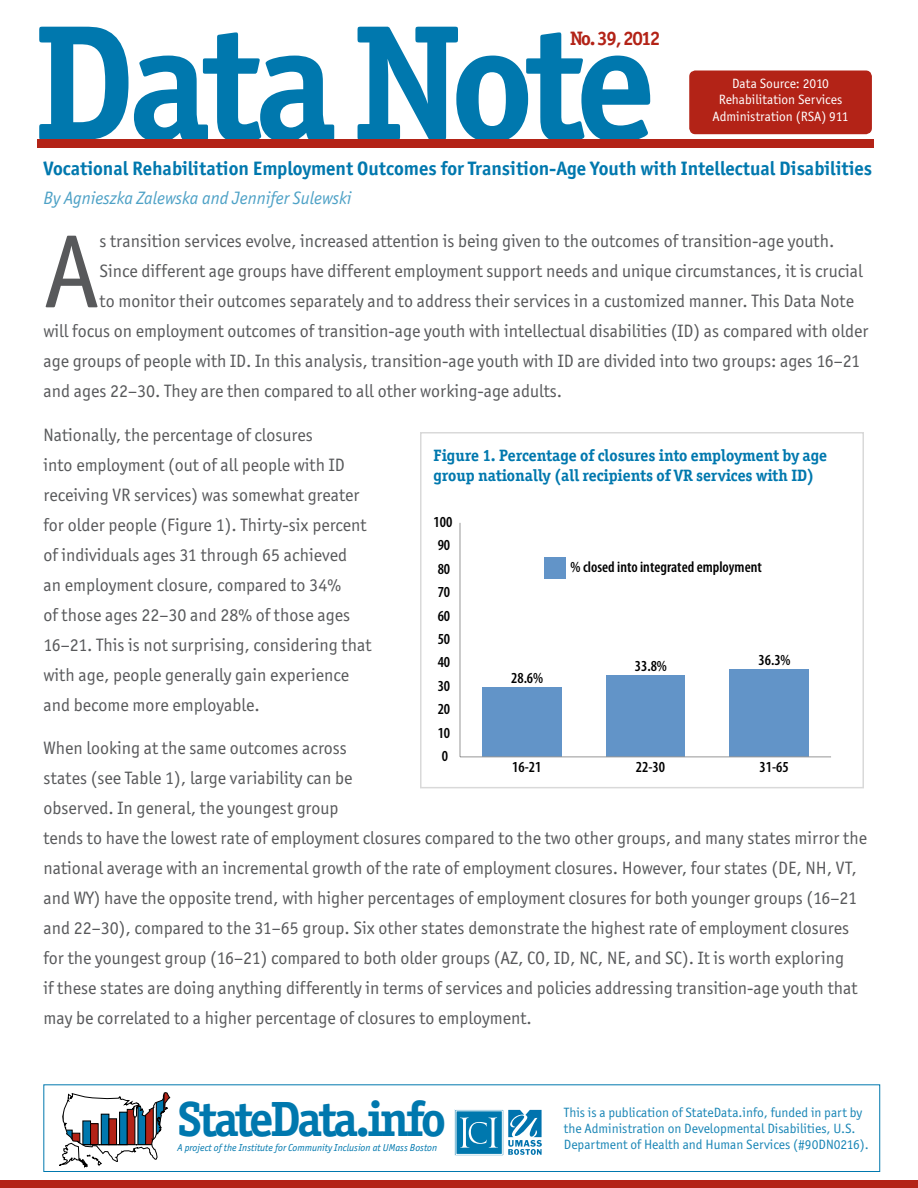
<style>
.page{position:relative;width:918px;height:1188px;background:#fff}
.page>*{position:absolute;margin:0;border:0;box-sizing:border-box;transform-origin:0 0}
.t1{font:700 165px "Officina Ser ITC";letter-spacing:-.04em;color:#0078ae}
.t2{font:104.4px "Officina San ITC";color:#58595b}
.t3{font:700 49.65px "Officina Ser ITC";letter-spacing:-.06em;color:#0078ae}
.t4{font:700 19.5px "Officina San ITC";color:#0078ae}
.t5{font:700 19.5px "Officina Ser ITC";letter-spacing:-.075em;color:#b32317}
.t6{font:18px/30px "Officina San ITC";color:#58595b}
.t7{font:italic 18px "Officina San ITC";color:#4da1c6}
.t8{font:700 16.5px/19.8px "Officina Ser ITC";color:#0078ae}
.t9{font:600 condensed 15.45px "Myriad Pro";color:#000}
.t10{font:13.5px/16.2px "Officina San ITC";color:#1a86b6}
.t11{font:13.5px/16.2px "Officina San ITC";color:#fff;text-align:center}
.t12{font:italic 10.2px "Officina San ITC";color:#0078ae}
</style>
<div class="page">
<div style="left:43px;top:1084px;width:837px;height:88px;border:1px solid #0078ae"></div>
<div style="left:37px;top:139px;width:837px;height:8px;background:#b32317"></div>
<div style="left:0;top:1180px;width:918px;height:8px;background:#b32317"></div>
<div style="left:690px;top:71px;width:181px;height:62px;background:#b32317;border-radius:5px"></div>
<div style="left:689px;top:70px;width:183px;height:64px;border:2px solid #b32317;border-radius:5px"></div>
<div style="left:455px;top:1109px;width:49px;height:47px;border:1px solid #fff"></div>
<div style="left:456px;top:1111px;width:46px;height:44px;background:#0078ae"></div>
<svg style="left:460px;top:1117px;width:38px;height:31px"></svg>
<svg style="left:508px;top:1110px;width:34px;height:45px"></svg>
<svg style="left:59px;top:1092px;width:111px;height:76px"></svg>
<div style="left:482px;top:687px;width:80px;height:70px;background:#6294c8"></div>
<div style="left:606px;top:675px;width:79px;height:82px;background:#6294c8"></div>
<div style="left:729px;top:669px;width:80px;height:88px;background:#6294c8"></div>
<hr style="left:460px;top:523px;width:1px;height:234px;background:#979797">
<hr style="left:460px;top:756px;width:371px;height:1px;background:#979797">
<div style="left:544px;top:557px;width:21px;height:22px;background:#6294c8"></div>
<div style="left:420px;top:432px;width:444px;height:356px;border:2px solid #d9d9d9"></div>
<h1 class="t1" style="left:34px;top:-18px;width:623px">Data Note</h1>
<p class="t5" style="left:570px;top:27px;width:92px">No. 39, 2012</p>
<p class="t11" style="left:713px;top:76px;width:137px">Data Source: 2010<br>Rehabilitation Services<br>Administration (RSA) 911</p>
<p class="t4" style="left:44px;top:157px;width:830px">Vocational Rehabilitation Employment Outcomes for Transition-Age Youth with Intellectual Disabilities</p>
<p class="t7" style="left:44px;top:188px;width:310px">By Agnieszka Zalewska and Jennifer Sulewski</p>
<h2 class="t2" style="left:44px;top:212px;width:58px">A</h2>
<p class="t6" style="left:100px;top:226px;width:736px">s transition services evolve, increased attention is being given to the outcomes of transition-age youth.</p>
<p class="t6" style="left:100px;top:256px;width:765px">Since different age groups have different employment support needs and unique circumstances, it is crucial</p>
<p class="t6" style="left:100px;top:286px;width:756px">to monitor their outcomes separately and to address their services in a customized manner. This Data Note</p>
<p class="t6" style="left:44px;top:316px;width:826px">will focus on employment outcomes of transition-age youth with intellectual disabilities (ID) as compared with older</p>
<p class="t6" style="left:44px;top:346px;width:818px">age groups of people with ID. In this analysis, transition-age youth with ID are divided into two groups: ages 16–21</p>
<p class="t6" style="left:44px;top:376px;width:520px">and ages 22–30. They are then compared to all other working-age adults.</p>
<p class="t6" style="left:44px;top:420px;width:330px">Nationally, the percentage of closures<br>into employment (out of all people with ID receiving VR services) was somewhat greater for older people (Figure 1). Thirty-six percent of individuals ages 31 through 65 achieved<br>an employment closure, compared to 34%<br>of those ages 22–30 and 28% of those ages 16–21. This is not surprising, considering that with age, people generally gain experience and become more employable.</p>
<p class="t6" style="left:44px;top:733px;width:825px">When looking at the same outcomes across<br>states (see Table 1), large variability can be<br>observed. In general, the youngest group<br>tends to have the lowest rate of employment closures compared to the two other groups, and many states mirror the national average with an incremental growth of the rate of employment closures. However, four states (DE, NH, VT, and WY) have the opposite trend, with higher percentages of employment closures for both younger groups (16–21 and 22–30), compared to the 31–65 group. Six other states demonstrate the highest rate of employment closures for the youngest group (16–21) compared to both older groups (AZ, CO, ID, NC, NE, and SC). It is worth exploring<br>if these states are doing anything differently in terms of services and policies addressing transition-age youth that may be correlated to a higher percentage of closures to employment.</p>
<p class="t8" style="left:434px;top:446px;width:395px">Figure 1. Percentage of closures into employment by age group nationally (all recipients of VR services with ID)</p>
<p class="t9" style="left:434px;top:513px;width:20px">100</p>
<p class="t9" style="left:438px;top:537px;width:14px">90</p>
<p class="t9" style="left:571px;top:558px;width:193px">% closed into integrated employment</p>
<p class="t9" style="left:438px;top:560px;width:14px">80</p>
<p class="t9" style="left:438px;top:584px;width:14px">70</p>
<p class="t9" style="left:438px;top:607px;width:14px">60</p>
<p class="t9" style="left:438px;top:630px;width:14px">50</p>
<p class="t9" style="left:758px;top:652px;width:34px">36.3%</p>
<p class="t9" style="left:438px;top:654px;width:14px">40</p>
<p class="t9" style="left:635px;top:657px;width:34px">33.8%</p>
<p class="t9" style="left:511px;top:670px;width:34px">28.6%</p>
<p class="t9" style="left:438px;top:677px;width:14px">30</p>
<p class="t9" style="left:438px;top:701px;width:14px">20</p>
<p class="t9" style="left:438px;top:724px;width:14px">10</p>
<p class="t9" style="left:442px;top:747px;width:8px">0</p>
<p class="t9" style="left:512px;top:759px;width:31px">16-21</p>
<p class="t9" style="left:636px;top:759px;width:31px">22-30</p>
<p class="t9" style="left:760px;top:759px;width:31px">31-65</p>
<h3 class="t3" style="left:178px;top:1088px;width:270px">StateData.info</h3>
<p class="t12" style="left:178px;top:1142px;width:261px">A project of the Institute for Community Inclusion at UMass Boston</p>
<p class="t10" style="left:564px;top:1104px;width:307px">This is a publication of StateData.info, funded in part by the Administration on Developmental Disabilities, U.S.<br>Department of Health and Human Services (#90DN0216).</p>
</div>
